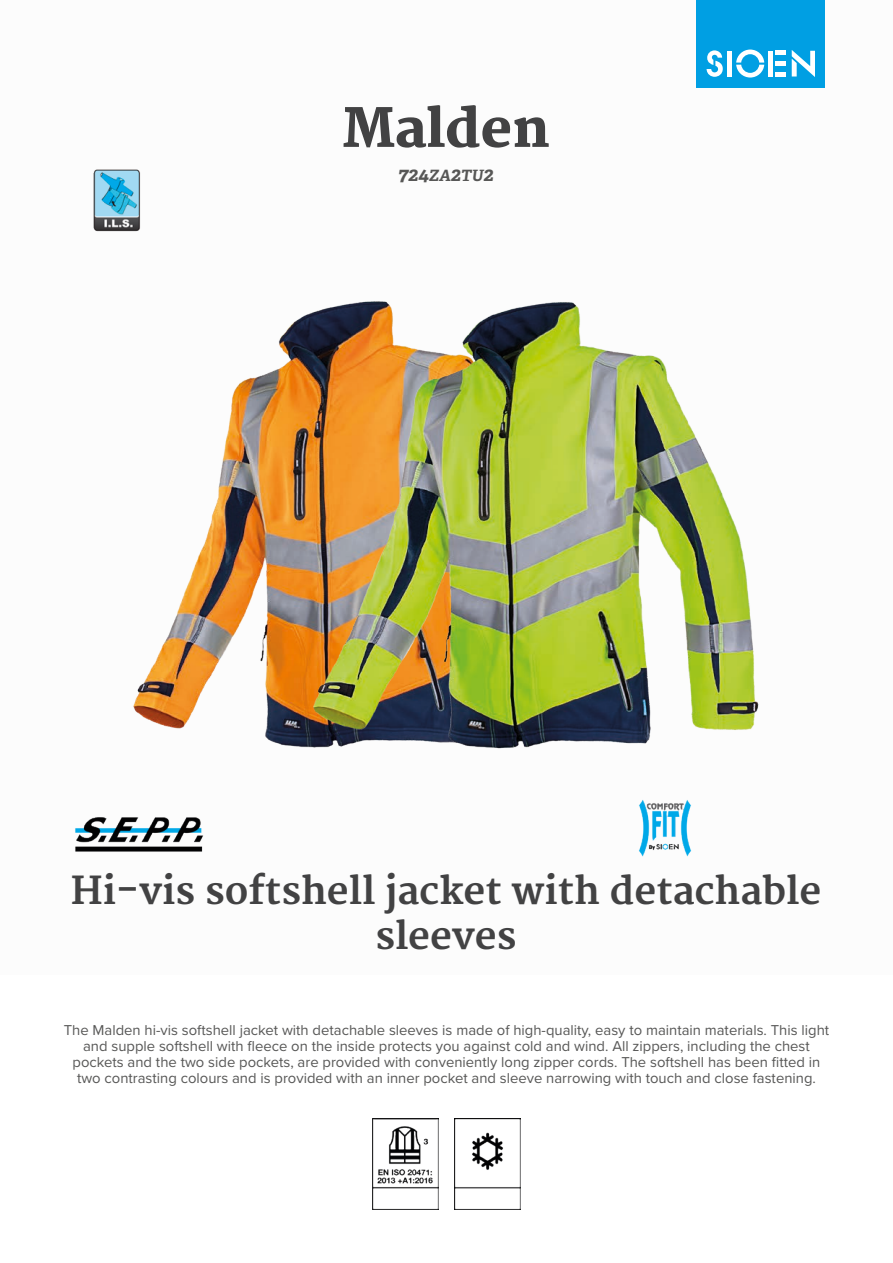
<style>
.page{position:relative;width:893px;height:1263px;background:#fff}
.page>*{position:absolute;margin:0;border:0;box-sizing:border-box;transform-origin:0 0}
.t1{font:800 52.5px "Merriweather";color:#424243}
.t2{font:700 37.5px/45px "Merriweather";color:#424243;text-align:center}
.t3{font:italic 700 19.5px "Adelle PE";color:#575756}
.t4{font:14.85px/16px "Proxima Nova";color:#575756;text-align:center}
.s1{font-size:15.6px}
</style>
<div class="page">
<div style="left:697px;top:0;width:128px;height:88px;background:#009fe3"></div>
<svg style="left:707px;top:50px;width:16px;height:27px"></svg>
<svg style="left:736px;top:50px;width:28px;height:28px"></svg>
<div style="left:727px;top:51px;width:5px;height:26px;background:#fff"></div>
<div style="left:768px;top:51px;width:5px;height:26px;background:#fff"></div>
<div style="left:775px;top:72px;width:11px;height:5px;background:#fff"></div>
<div style="left:775px;top:61px;width:11px;height:5px;background:#fff"></div>
<hr style="left:775px;top:51px;width:11px;height:4px;background:#fff">
<svg style="left:792px;top:50px;width:23px;height:27px"></svg>
<img style="left:93px;top:169px;width:45px;height:63px">
<img style="left:75px;top:817px;width:35px;height:35px">
<img style="left:372px;top:1118px;width:67px;height:92px">
<img style="left:454px;top:1118px;width:67px;height:92px">
<img style="left:110px;top:170px;width:188px;height:682px">
<img style="left:298px;top:301px;width:461px;height:556px">
<h1 class="t1" style="left:342px;top:98px;width:209px">Malden</h1>
<h3 class="t3" style="left:398px;top:160px;width:97px">724<span class="s1">ZA</span>2<span class="s1">TU</span>2</h3>
<h2 class="t2" style="left:71px;top:869px;width:752px">Hi-vis softshell jacket with detachable sleeves</h2>
<p class="t4" style="left:64px;top:1022px;width:767px">The Malden hi-vis softshell jacket with detachable sleeves is made of high-quality, easy to maintain materials. This light and supple softshell with fleece on the inside protects you against cold and wind. All zippers, including the chest pockets and the two side pockets, are provided with conveniently long zipper cords. The softshell has been fitted in two contrasting colours and is provided with an inner pocket and sleeve narrowing with touch and close fastening.</p>
</div>
